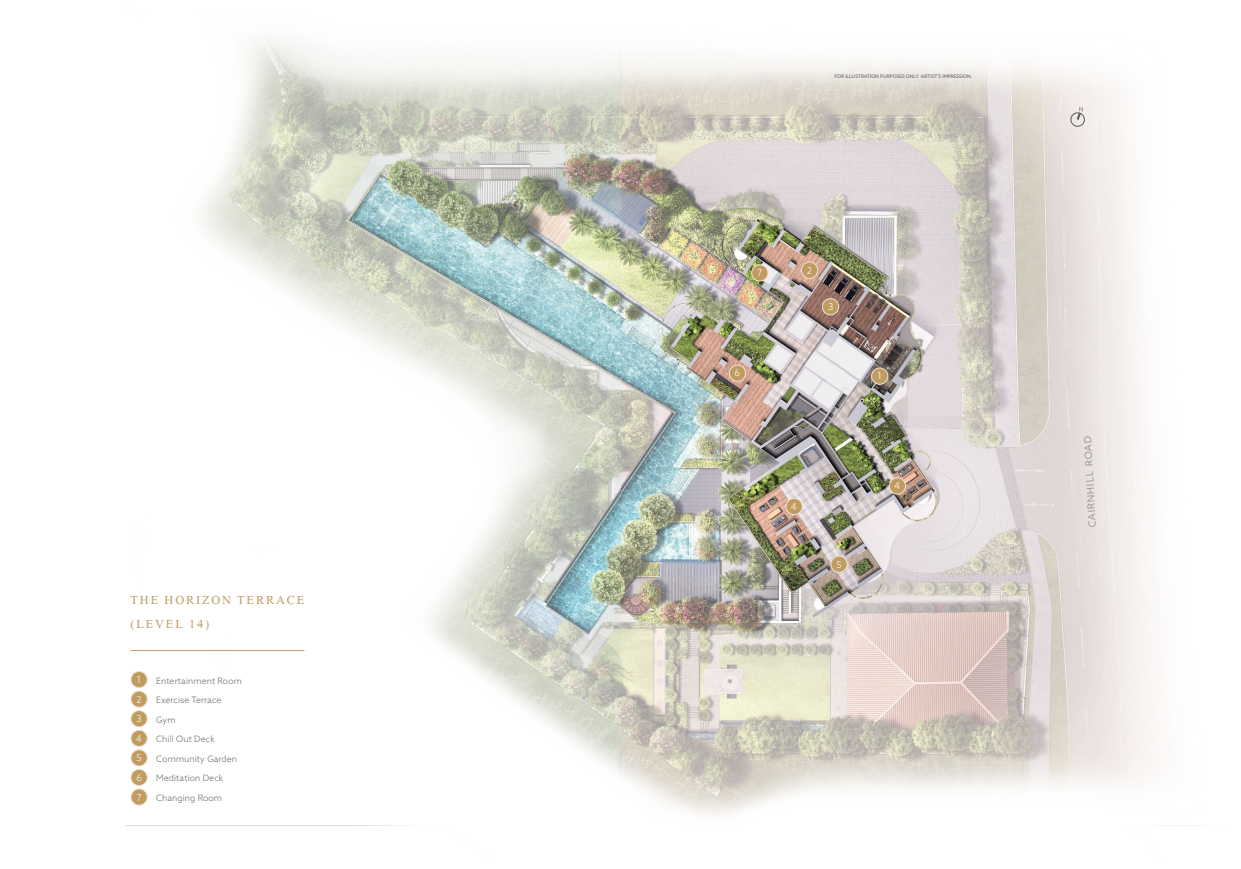
<style>
.page{position:relative;width:1241px;height:869px;background:#fff}
.page>*{position:absolute;margin:0;border:0;box-sizing:border-box;transform-origin:0 0}
.t1{font:18.38px/24.5px "Microsoft Himalaya";letter-spacing:.1em;color:#c09c60}
.t2{font:300 9.62px/19.9px "Azo Sans";color:#fff}
.t3{font:300 9.62px "Azo Sans";color:#77787b}
.t4{font:300 8.75px "Azo Sans";letter-spacing:.01em;color:#636466}
.t5{font:4.81px "Azo Sans";color:#58595b}
</style>
<div class="page">
<img style="left:125px;top:39px;width:1071px;height:787px">
<div style="left:871px;top:368px;width:16px;height:16px;background:#c09c60;border-radius:50%"></div>
<div style="left:871px;top:367px;width:17px;height:17px;border:1px solid #eee4d5;border-radius:50%"></div>
<div style="left:830px;top:555px;width:17px;height:17px;background:#c09c60;border-radius:50%"></div>
<div style="left:830px;top:555px;width:17px;height:17px;border:1px solid #eee4d5;border-radius:50%"></div>
<div style="left:786px;top:498px;width:16px;height:16px;background:#c09c60;border-radius:50%"></div>
<div style="left:785px;top:498px;width:17px;height:17px;border:1px solid #eee4d5;border-radius:50%"></div>
<div style="left:889px;top:477px;width:16px;height:17px;background:#c09c60;border-radius:50%"></div>
<div style="left:888px;top:477px;width:17px;height:17px;border:1px solid #eee4d5;border-radius:50%"></div>
<div style="left:729px;top:365px;width:16px;height:16px;background:#c09c60;border-radius:50%"></div>
<div style="left:728px;top:364px;width:17px;height:17px;border:1px solid #eee4d5;border-radius:50%"></div>
<div style="left:801px;top:262px;width:16px;height:16px;background:#c09c60;border-radius:50%"></div>
<div style="left:801px;top:261px;width:17px;height:17px;border:1px solid #eee4d5;border-radius:50%"></div>
<div style="left:822px;top:298px;width:16px;height:17px;background:#c09c60;border-radius:50%"></div>
<div style="left:821px;top:298px;width:17px;height:17px;border:1px solid #eee4d5;border-radius:50%"></div>
<div style="left:751px;top:265px;width:16px;height:16px;background:#c09c60;border-radius:50%"></div>
<div style="left:751px;top:264px;width:17px;height:17px;border:1px solid #eee4d5;border-radius:50%"></div>
<svg style="left:1068px;top:107px;width:17px;height:20px"></svg>
<hr style="left:131px;top:650px;width:173px;height:1px;background:#c09c60">
<div style="left:131px;top:671px;width:16px;height:16px;background:#c09c60;border-radius:50%"></div>
<div style="left:131px;top:670px;width:17px;height:17px;border:1px solid #eee4d5;border-radius:50%"></div>
<div style="left:131px;top:690px;width:16px;height:17px;background:#c09c60;border-radius:50%"></div>
<div style="left:131px;top:690px;width:17px;height:17px;border:1px solid #eee4d5;border-radius:50%"></div>
<div style="left:131px;top:729px;width:16px;height:17px;background:#c09c60;border-radius:50%"></div>
<div style="left:131px;top:729px;width:17px;height:17px;border:1px solid #eee4d5;border-radius:50%"></div>
<div style="left:131px;top:788px;width:16px;height:16px;background:#c09c60;border-radius:50%"></div>
<div style="left:131px;top:788px;width:17px;height:17px;border:1px solid #eee4d5;border-radius:50%"></div>
<div style="left:131px;top:710px;width:16px;height:16px;background:#c09c60;border-radius:50%"></div>
<div style="left:131px;top:710px;width:17px;height:17px;border:1px solid #eee4d5;border-radius:50%"></div>
<div style="left:131px;top:769px;width:16px;height:16px;background:#c09c60;border-radius:50%"></div>
<div style="left:131px;top:768px;width:17px;height:17px;border:1px solid #eee4d5;border-radius:50%"></div>
<div style="left:131px;top:749px;width:16px;height:16px;background:#c09c60;border-radius:50%"></div>
<div style="left:131px;top:749px;width:17px;height:17px;border:1px solid #eee4d5;border-radius:50%"></div>
<h1 class="t1" style="left:131px;top:585px;width:175px">THE HORIZON TERRACE (LEVEL 14)</h1>
<p class="t2" style="left:136px;top:669px;width:7px">1<br>2</p>
<p class="t2" style="left:136px;top:727px;width:8px">4</p>
<p class="t2" style="left:136px;top:708px;width:7px">3</p>
<p class="t2" style="left:136px;top:747px;width:7px">5</p>
<p class="t2" style="left:136px;top:767px;width:7px">6</p>
<p class="t2" style="left:136px;top:787px;width:7px">7</p>
<p class="t4" style="left:156px;top:674px;width:87px">Entertainment Room</p>
<p class="t4" style="left:156px;top:694px;width:67px">Exercise Terrace</p>
<p class="t4" style="left:156px;top:713px;width:21px">Gym</p>
<p class="t4" style="left:156px;top:733px;width:60px">Chill Out Deck</p>
<p class="t4" style="left:156px;top:752px;width:82px">Community Garden</p>
<p class="t4" style="left:156px;top:772px;width:69px">Meditation Deck</p>
<p class="t4" style="left:156px;top:791px;width:67px">Changing Room</p>
<p class="t5" style="left:834px;top:73px;width:139px">FOR ILLUSTRATION PURPOSES ONLY. ARTIST’S IMPRESSION.</p>
<p class="t2" style="left:757px;top:263px;width:7px">7</p>
<p class="t2" style="left:734px;top:363px;width:7px">6</p>
<p class="t2" style="left:806px;top:260px;width:7px">2</p>
<p class="t2" style="left:827px;top:296px;width:7px">3</p>
<p class="t2" style="left:877px;top:366px;width:6px">1</p>
<p class="t2" style="left:790px;top:496px;width:8px">4</p>
<p class="t2" style="left:836px;top:554px;width:7px">5</p>
<p class="t2" style="left:894px;top:475px;width:8px">4</p>
<p class="t3" style="left:1085px;top:527px;width:93px;rotate:-93deg">CAIRNHILL ROAD</p>
</div>
